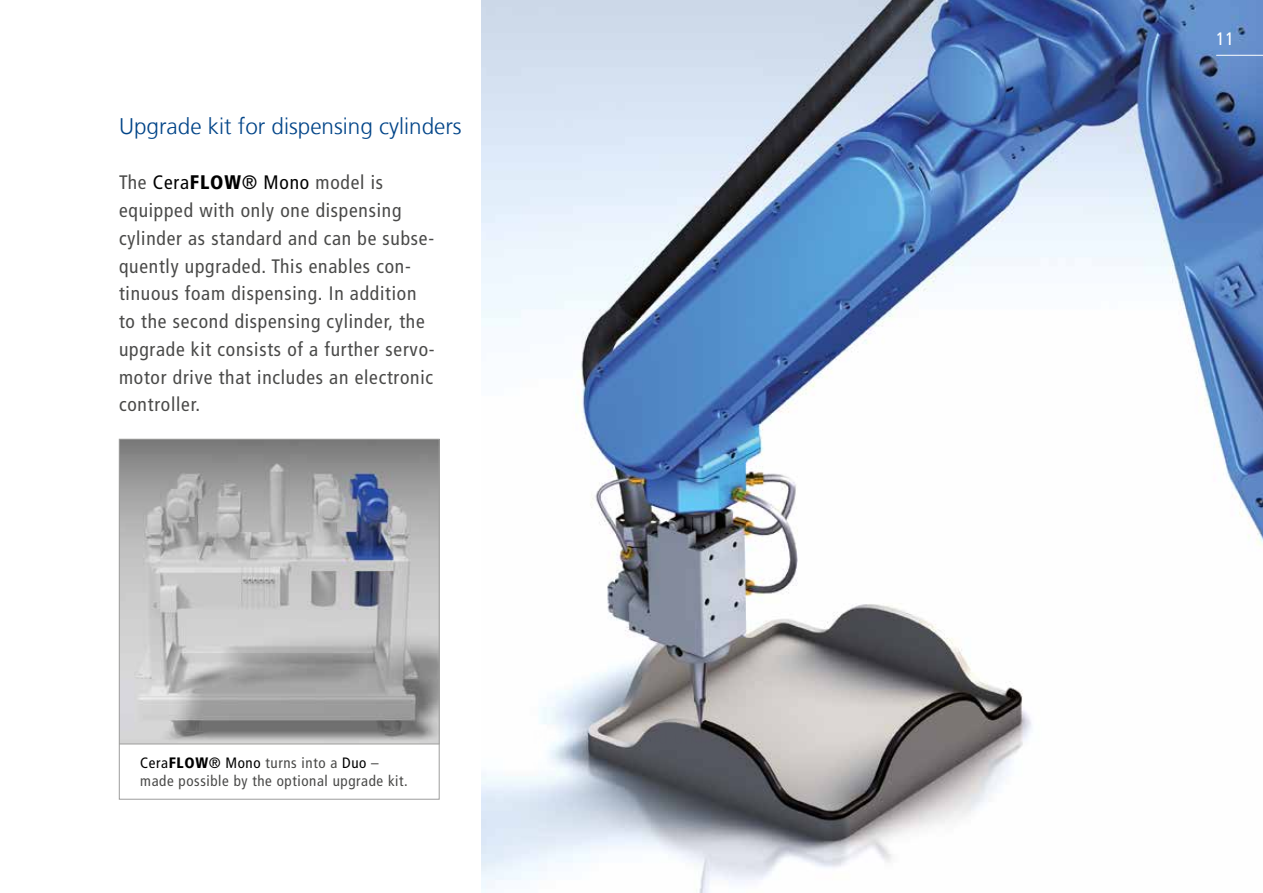
<style>
.page{position:relative;width:1263px;height:893px;background:#fff}
.page>*{position:absolute;margin:0;border:0;box-sizing:border-box;transform-origin:0 0}
.t1{font:300 22.5px "Frutiger LT";color:#048}
.t2{font:condensed 19.5px/27.8px "Frutiger LT";letter-spacing:.04em;color:#4a4a49}
.t3{font:condensed 18px "Frutiger LT";color:#fff}
.t4{font:condensed 15px/18px "Frutiger LT";letter-spacing:.04em;color:#4a4a49}
.s1{color:#000}
.s2{font-weight:900;color:#000}
</style>
<div class="page">
<img style="left:121px;top:441px;width:316px;height:303px">
<img style="left:482px;top:0;width:781px;height:893px">
<div style="left:119px;top:439px;width:320px;height:360px;border:1px solid #9d9d9c"></div>
<hr style="left:119px;top:744px;width:320px;height:1px;background:#9d9d9c">
<hr style="left:1216px;top:55px;width:47px;height:1px;background:#fff">
<p class="t1" style="left:119px;top:114px;width:344px">Upgrade kit for dispensing cylinders</p>
<p class="t2" style="left:119px;top:169px;width:317px">The <span class="s1">Cera</span><span class="s2">FLOW</span><span class="s1">® Mono</span> model is equipped with only one dispensing cylinder as standard and can be subse&shy;quently upgraded. This enables con&shy;tinuous foam dispensing. In addition to the second dispensing cylinder, the upgrade kit consists of a further servo&shy;motor drive that includes an electronic controller.</p>
<p class="t4" style="left:140px;top:754px;width:269px"><span class="s1">Cera</span><span class="s2">FLOW</span><span class="s1">® Mono</span> turns into a <span class="s1">Duo</span> – made possible by the optional upgrade kit.</p>
<p class="t3" style="left:1216px;top:28px;width:19px">11</p>
</div>
